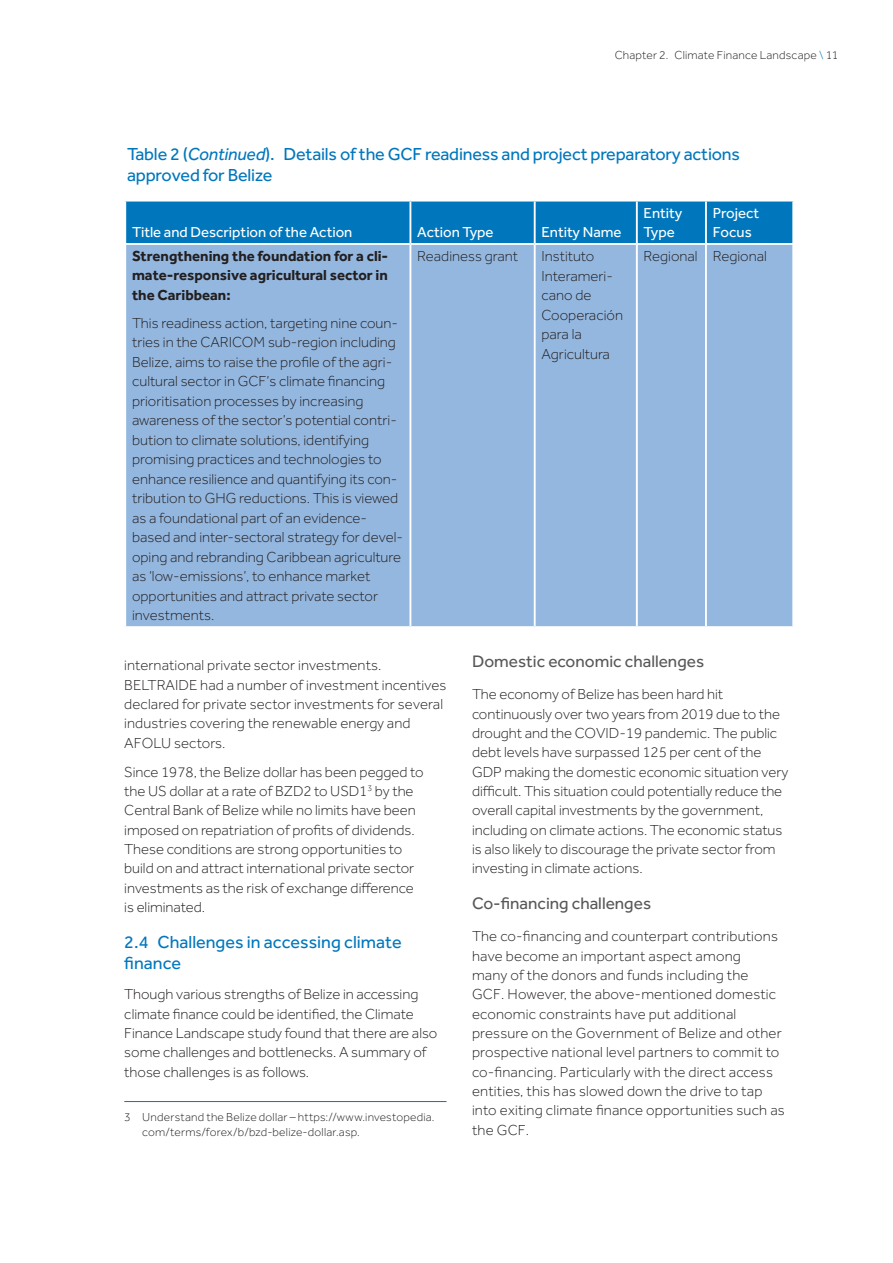
<style>
.page{position:relative;width:893px;height:1263px;background:#fff}
.page>*{position:absolute;margin:0;border:0;box-sizing:border-box;transform-origin:0 0}
.t1{font:18px/21px "Effra";letter-spacing:-.01em;color:#0077bd}
.t2{font:17.25px "Effra";color:#57585a}
.t3{font:300 15px/19.4px "Effra";color:#231f20}
.t4{font:700 15px/19.5px "Effra";color:#231f20;text-align:justify}
.t5{font:15px/19.5px "Effra";color:#fff}
.t6{font:300 12px/15px "Effra";letter-spacing:.015em;color:#231f20}
.s1{color:#0077bd}
.s2{font-style:italic}
</style>
<div class="page">
<hr style="left:124px;top:1101px;width:322px;height:1px;background:#0077bd">
<div style="left:126px;top:202px;width:666px;height:41px;background:#0077bd"></div>
<div style="left:126px;top:245px;width:666px;height:381px;background:#94b7df"></div>
<hr style="left:409px;top:202px;width:2px;height:41px;background:#fff">
<hr style="left:534px;top:202px;width:2px;height:41px;background:#fff">
<hr style="left:636px;top:202px;width:2px;height:41px;background:#fff">
<hr style="left:705px;top:202px;width:2px;height:41px;background:#fff">
<hr style="left:409px;top:245px;width:2px;height:381px;background:#fff">
<hr style="left:534px;top:245px;width:2px;height:381px;background:#fff">
<hr style="left:636px;top:245px;width:2px;height:381px;background:#fff">
<hr style="left:705px;top:245px;width:2px;height:381px;background:#fff">
<p class="t6" style="left:615px;top:48px;width:225px">Chapter 2. Climate Finance Landscape <span class="s1">\</span> 11</p>
<p class="t1" style="left:127px;top:143px;width:614px">Table 2 (<span class="s2">Continued</span>). Details of the GCF readiness and project preparatory actions approved for Belize</p>
<p class="t5" style="left:132px;top:222px;width:222px">Title and Description of the Action</p>
<p class="t5" style="left:417px;top:222px;width:78px">Action Type</p>
<p class="t5" style="left:541px;top:222px;width:82px">Entity Name</p>
<p class="t5" style="left:644px;top:203px;width:40px">Entity<br>Type</p>
<p class="t5" style="left:713px;top:203px;width:48px">Project<br>Focus</p>
<p class="t4" style="left:132px;top:246px;width:258px">Strengthening the foundation for a cli&shy;mate-responsive agricultural sector in the Caribbean:</p>
<p class="t3" style="left:132px;top:313px;width:272px">This readiness action, targeting nine coun&shy;tries in the CARICOM sub-region including Belize, aims to raise the profile of the agri&shy;cultural sector in GCF’s climate financing prioritisation processes by increasing awareness of the sector’s potential contri&shy;bution to climate solutions, identifying promising practices and technologies to enhance resilience and quantifying its con&shy;tribution to GHG reductions. This is viewed as a foundational part of an evidence&shy;based and inter-sectoral strategy for devel&shy;oping and rebranding Caribbean agriculture as ‘low-emissions’, to enhance market opportunities and attract private sector investments.</p>
<p class="t3" style="left:417px;top:246px;width:102px">Readiness grant</p>
<p class="t3" style="left:541px;top:246px;width:83px">Instituto<br>Interameri&shy;cano de<br>Cooperación para la<br>Agricultura</p>
<p class="t3" style="left:644px;top:246px;width:125px">Regional Regional</p>
<p class="t3" style="left:124px;top:655px;width:324px">international private sector investments.<br>BELTRAIDE had a number of investment incentives declared for private sector investments for several industries covering the renewable energy and AFOLU sectors.</p>
<p class="t3" style="left:124px;top:762px;width:301px">Since 1978, the Belize dollar has been pegged to the US dollar at a rate of BZD2 to USD1<sup>3</sup> by the Central Bank of Belize while no limits have been imposed on repatriation of profits of dividends.<br>These conditions are strong opportunities to build on and attract international private sector investments as the risk of exchange difference is eliminated.</p>
<p class="t1" style="left:124px;top:931px;width:279px">2.4 Challenges in accessing climate finance</p>
<p class="t3" style="left:124px;top:984px;width:315px">Though various strengths of Belize in accessing climate finance could be identified, the Climate Finance Landscape study found that there are also some challenges and bottlenecks. A summary of those challenges is as follows.</p>
<p class="t6" style="left:142px;top:1109px;width:294px;text-indent:-18px">3 Understand the Belize dollar – https://www.investopedia. com/terms/forex/b/bzd-belize-dollar.asp.</p>
<p class="t2" style="left:472px;top:651px;width:234px">Domestic economic challenges</p>
<p class="t3" style="left:472px;top:685px;width:318px">The economy of Belize has been hard hit continuously over two years from 2019 due to the drought and the COVID-19 pandemic. The public debt levels have surpassed 125 per cent of the GDP making the domestic economic situation very difficult. This situation could potentially reduce the overall capital investments by the government, including on climate actions. The economic status is also likely to discourage the private sector from investing in climate actions.</p>
<p class="t2" style="left:472px;top:893px;width:181px">Co-financing challenges</p>
<p class="t3" style="left:472px;top:926px;width:314px">The co-financing and counterpart contributions have become an important aspect among<br>many of the donors and funds including the<br>GCF. However, the above-mentioned domestic economic constraints have put additional pressure on the Government of Belize and other prospective national level partners to commit to co-financing. Particularly with the direct access entities, this has slowed down the drive to tap into exiting climate finance opportunities such as the GCF.</p>
</div>
